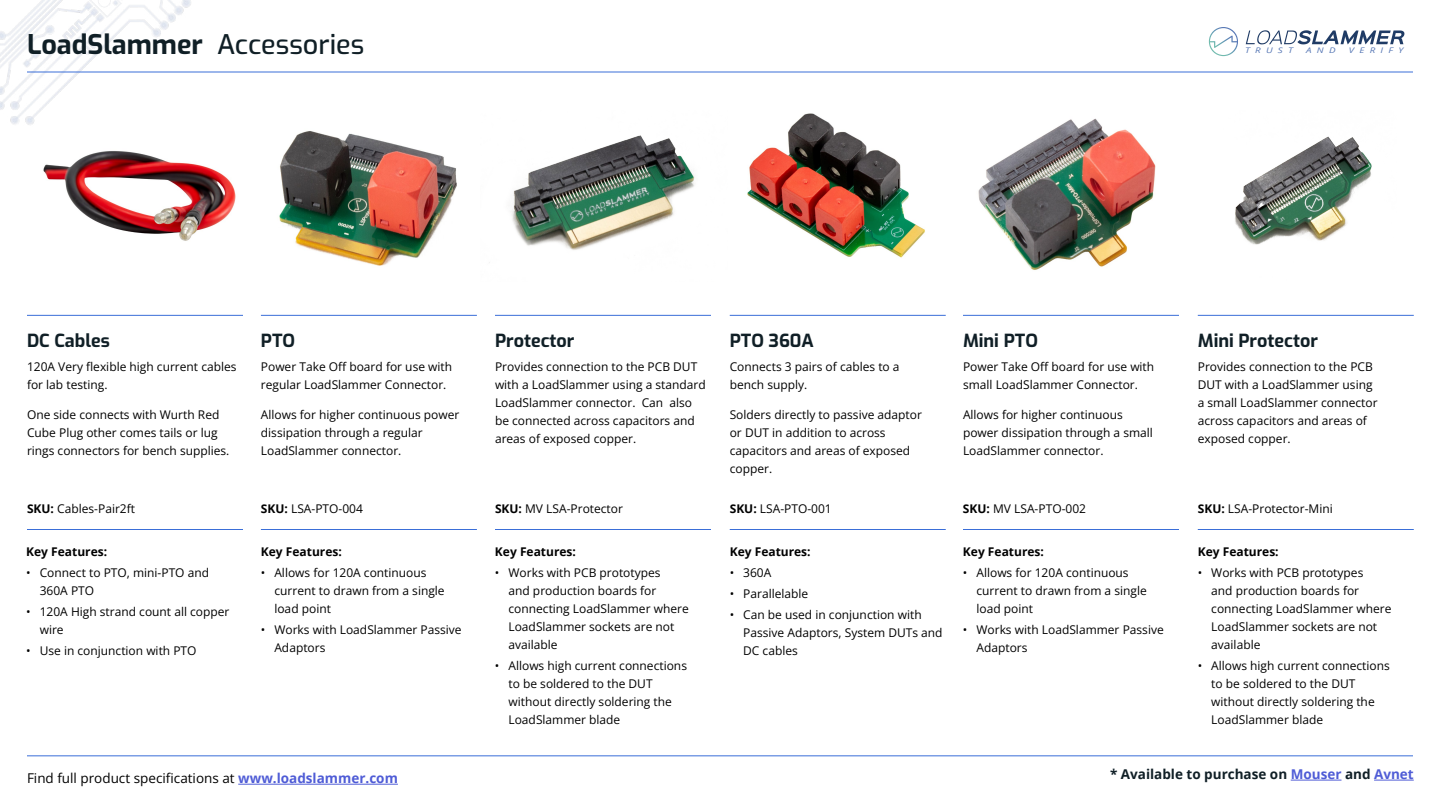
<style>
.page{position:relative;width:1440px;height:810px;background:#fff}
.page>*{position:absolute;margin:0;border:0;box-sizing:border-box;transform-origin:0 0}
.t1{font:700 27px "Exo";color:#101f26}
.t2{font:700 18px "Exo";color:#101f26}
.t3{font:13.5px "Open Sans";color:#000}
.t4{font:700 13.5px "Open Sans";color:#101f26}
.t5{font:12px/18px "Open Sans";color:#000}
.t6{font:700 12px "Open Sans";color:#000}
.t7{font:italic 7.73px "Open Sans";letter-spacing:.54em;color:#5878b5;scale:1.27 1}
.s1{font-weight:500}
.s2{font-weight:700}
.s3{font-weight:700;color:#4f5cd6}
.s4{color:#4f5cd6}
</style>
<div class="page">
<img style="left:43px;top:152px;width:193px;height:89px">
<img style="left:0;top:0;width:203px;height:152px">
<svg style="left:1246px;top:30px;width:158px;height:15px"></svg>
<svg style="left:1209px;top:27px;width:29px;height:29px"></svg>
<hr style="left:1291px;top:780px;width:51px;height:1px;background:#4f5cd6">
<hr style="left:1374px;top:780px;width:40px;height:1px;background:#4f5cd6">
<hr style="left:238px;top:784px;width:160px;height:1px;background:#4f5cd6">
<hr style="left:27px;top:72px;width:1386px;height:1px;background:#3a6ed8">
<hr style="left:27px;top:755px;width:1386px;height:1px;background:#3a6ed8">
<hr style="left:27px;top:529px;width:216px;height:1px;background:#3a6ed8">
<hr style="left:27px;top:315px;width:216px;height:1px;background:#3a6ed8">
<hr style="left:261px;top:315px;width:216px;height:1px;background:#3a6ed8">
<hr style="left:495px;top:315px;width:216px;height:1px;background:#3a6ed8">
<hr style="left:730px;top:315px;width:216px;height:1px;background:#3a6ed8">
<hr style="left:963px;top:315px;width:216px;height:1px;background:#3a6ed8">
<hr style="left:1198px;top:315px;width:216px;height:1px;background:#3a6ed8">
<hr style="left:261px;top:529px;width:216px;height:1px;background:#3a6ed8">
<hr style="left:495px;top:529px;width:216px;height:1px;background:#3a6ed8">
<hr style="left:730px;top:529px;width:216px;height:1px;background:#3a6ed8">
<hr style="left:963px;top:529px;width:216px;height:1px;background:#3a6ed8">
<hr style="left:1198px;top:529px;width:216px;height:1px;background:#3a6ed8">
<img style="left:279px;top:131px;width:178px;height:135px">
<img style="left:489px;top:135px;width:206px;height:128px">
<img style="left:747px;top:113px;width:178px;height:145px">
<img style="left:978px;top:118px;width:178px;height:152px">
<img style="left:1235px;top:136px;width:137px;height:109px">
<h1 class="t1" style="left:27px;top:25px;width:339px">LoadSlammer <span class="s1">Accessories</span></h1>
<p class="t7" style="left:1245px;top:45px;width:39px">TRUST</p>
<p class="t7" style="left:1306px;top:45px;width:25px">AND</p>
<p class="t7" style="left:1349px;top:45px;width:44px">VERIFY</p>
<h2 class="t2" style="left:27px;top:328px;width:84px">DC Cables</h2>
<p class="t5" style="left:27px;top:358px;width:211px">120A Very flexible high current cables for lab testing.</p>
<p class="t5" style="left:27px;top:406px;width:204px">One side connects with Wurth Red<br>Cube Plug other comes tails or lug rings connectors for bench supplies.</p>
<h2 class="t2" style="left:261px;top:328px;width:36px">PTO</h2>
<p class="t5" style="left:261px;top:358px;width:193px">Power Take Off board for use with regular LoadSlammer Connector.</p>
<p class="t5" style="left:261px;top:406px;width:200px">Allows for higher continuous power dissipation through a regular<br>LoadSlammer connector.</p>
<h2 class="t2" style="left:495px;top:328px;width:81px">Protector</h2>
<p class="t5" style="left:495px;top:358px;width:212px">Provides connection to the PCB DUT with a LoadSlammer using a standard<br>LoadSlammer connector. Can also be connected across capacitors and areas of exposed copper.</p>
<h2 class="t2" style="left:730px;top:328px;width:86px">PTO 360A</h2>
<p class="t5" style="left:730px;top:358px;width:171px">Connects 3 pairs of cables to a bench supply.</p>
<p class="t5" style="left:730px;top:406px;width:194px">Solders directly to passive adaptor or DUT in addition to across capacitors and areas of exposed copper.</p>
<h2 class="t2" style="left:963px;top:328px;width:76px">Mini PTO</h2>
<p class="t5" style="left:963px;top:358px;width:193px">Power Take Off board for use with small LoadSlammer Connector.</p>
<p class="t5" style="left:963px;top:406px;width:191px">Allows for higher continuous power dissipation through a small<br>LoadSlammer connector.</p>
<h2 class="t2" style="left:1198px;top:328px;width:122px">Mini Protector</h2>
<p class="t5" style="left:1198px;top:358px;width:181px">Provides connection to the PCB<br>DUT with a LoadSlammer using a small LoadSlammer connector across capacitors and areas of exposed copper.</p>
<p class="t5" style="left:27px;top:499px;width:110px"><span class="s2">SKU:</span> Cables-Pair2ft</p>
<p class="t5" style="left:261px;top:499px;width:104px"><span class="s2">SKU:</span> LSA-PTO-004</p>
<p class="t5" style="left:495px;top:499px;width:130px"><span class="s2">SKU:</span> MV LSA-Protector</p>
<p class="t5" style="left:730px;top:499px;width:104px"><span class="s2">SKU:</span> LSA-PTO-001</p>
<p class="t5" style="left:963px;top:499px;width:125px"><span class="s2">SKU:</span> MV LSA-PTO-002</p>
<p class="t5" style="left:1198px;top:499px;width:137px"><span class="s2">SKU:</span> LSA-Protector-Mini</p>
<p class="t6" style="left:26px;top:543px;width:82px">Key Features:</p>
<p class="t5" style="left:40px;top:564px;width:171px;text-indent:-14px">• Connect to PTO, mini-PTO and<br>360A PTO</p>
<p class="t5" style="left:40px;top:603px;width:191px;text-indent:-14px">• 120A High strand count all copper wire</p>
<p class="t5" style="left:26px;top:642px;width:172px">• Use in conjunction with PTO</p>
<p class="t6" style="left:261px;top:543px;width:82px">Key Features:</p>
<p class="t5" style="left:274px;top:564px;width:172px;text-indent:-14px">• Allows for 120A continuous current to drawn from a single load point</p>
<p class="t5" style="left:274px;top:621px;width:189px;text-indent:-14px">• Works with LoadSlammer Passive<br>Adaptors</p>
<p class="t6" style="left:495px;top:543px;width:82px">Key Features:</p>
<p class="t5" style="left:508px;top:564px;width:182px;text-indent:-14px">• Works with PCB prototypes<br>and production boards for connecting LoadSlammer where<br>LoadSlammer sockets are not available</p>
<p class="t5" style="left:508px;top:657px;width:180px;text-indent:-14px">• Allows high current connections to be soldered to the DUT without directly soldering the<br>LoadSlammer blade</p>
<p class="t6" style="left:730px;top:543px;width:82px">Key Features:</p>
<p class="t5" style="left:730px;top:564px;width:43px">• 360A</p>
<p class="t5" style="left:730px;top:585px;width:80px">• Parallelable</p>
<p class="t5" style="left:743px;top:606px;width:201px;text-indent:-14px">• Can be used in conjunction with<br>Passive Adaptors, System DUTs and<br>DC cables</p>
<p class="t6" style="left:963px;top:543px;width:82px">Key Features:</p>
<p class="t5" style="left:976px;top:564px;width:172px;text-indent:-14px">• Allows for 120A continuous current to drawn from a single load point</p>
<p class="t5" style="left:976px;top:621px;width:189px;text-indent:-14px">• Works with LoadSlammer Passive<br>Adaptors</p>
<p class="t6" style="left:1198px;top:543px;width:82px">Key Features:</p>
<p class="t5" style="left:1211px;top:564px;width:182px;text-indent:-14px">• Works with PCB prototypes<br>and production boards for connecting LoadSlammer where<br>LoadSlammer sockets are not available</p>
<p class="t5" style="left:1211px;top:657px;width:180px;text-indent:-14px">• Allows high current connections to be soldered to the DUT without directly soldering the<br>LoadSlammer blade</p>
<p class="t3" style="left:27px;top:769px;width:372px">Find full product specifications at <span class="s3">www.loadslammer.com</span></p>
<p class="t4" style="left:1110px;top:765px;width:305px">* Available to purchase on <span class="s4">Mouser</span> and <span class="s4">Avnet</span></p>
</div>
